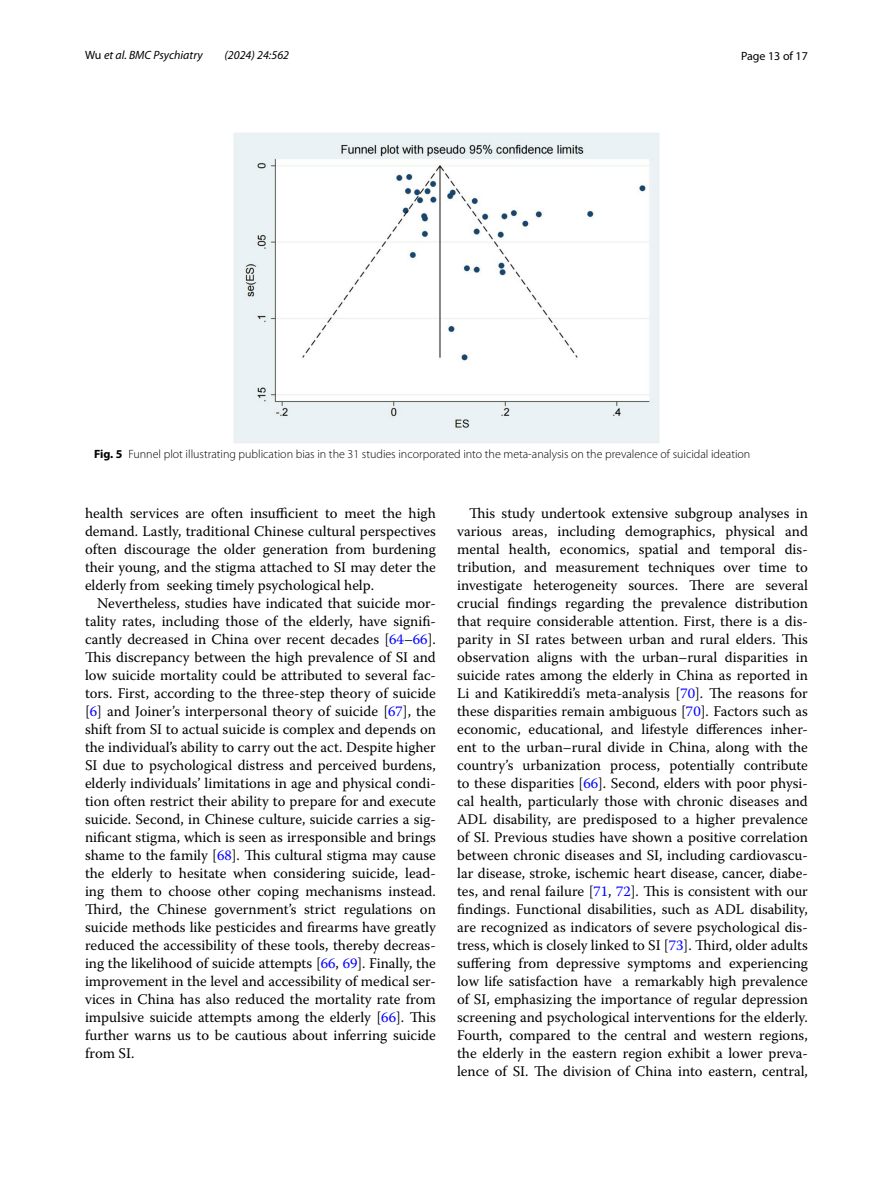
<style>
.page{position:relative;width:893px;height:1187px;background:#fff}
.page>*{position:absolute;margin:0;border:0;box-sizing:border-box;transform-origin:0 0}
.t1{font:14.7px/18px "Warnock Pro";color:#000;text-align:justify}
.t2{font:300 12px "Myriad Pro";color:#000}
.t3{font:italic 12px "Myriad Pro";color:#000}
.t4{font:12px "Myriad Pro";color:#000}
.s1{font-style:normal}
.s2{font-weight:700}
.s3{color:#00f}
</style>
<div class="page">
<img style="left:234px;top:133px;width:425px;height:310px">
<p class="t3" style="left:85px;top:48px;width:119px"><span class="s1">Wu</span> et al. BMC Psychiatry</p>
<p class="t3" style="left:225px;top:48px;width:66px">(2024) 24:562</p>
<p class="t4" style="left:741px;top:48px;width:68px">Page 13 of 17</p>
<p class="t2" style="left:94px;top:448px;width:658px"><span class="s2">Fig. 5</span> Funnel plot illustrating publication bias in the 31 studies incorporated into the meta-analysis on the prevalence of suicidal ideation</p>
<p class="t1" style="left:85px;top:503px;width:352px">health services are often insufficient to meet the high demand. Lastly, traditional Chinese cultural perspectives often discourage the older generation from burdening their young, and the stigma attached to SI may deter the elderly from seeking timely psychological help.</p>
<p class="t1" style="left:85px;top:593px;width:352px;text-indent:12px">Nevertheless, studies have indicated that suicide mor&shy;tality rates, including those of the elderly, have signifi&shy;cantly decreased in China over recent decades [<span class="s3">64</span>–<span class="s3">66</span>].<br>This discrepancy between the high prevalence of SI and low suicide mortality could be attributed to several fac&shy;tors. First, according to the three-step theory of suicide [<span class="s3">6</span>] and Joiner’s interpersonal theory of suicide [<span class="s3">67</span>], the shift from SI to actual suicide is complex and depends on the individual’s ability to carry out the act. Despite higher SI due to psychological distress and perceived burdens, elderly individuals’ limitations in age and physical condi&shy;tion often restrict their ability to prepare for and execute suicide. Second, in Chinese culture, suicide carries a sig&shy;nificant stigma, which is seen as irresponsible and brings shame to the family [<span class="s3">68</span>]. This cultural stigma may cause the elderly to hesitate when considering suicide, lead&shy;ing them to choose other coping mechanisms instead.<br>Third, the Chinese government’s strict regulations on suicide methods like pesticides and firearms have greatly reduced the accessibility of these tools, thereby decreas&shy;ing the likelihood of suicide attempts [<span class="s3">66</span>, <span class="s3">69</span>]. Finally, the improvement in the level and accessibility of medical ser&shy;vices in China has also reduced the mortality rate from impulsive suicide attempts among the elderly [<span class="s3">66</span>]. This further warns us to be cautious about inferring suicide from SI.</p>
<p class="t1" style="left:457px;top:503px;width:352px;text-indent:12px">This study undertook extensive subgroup analyses in various areas, including demographics, physical and mental health, economics, spatial and temporal dis&shy;tribution, and measurement techniques over time to investigate heterogeneity sources. There are several crucial findings regarding the prevalence distribution that require considerable attention. First, there is a dis&shy;parity in SI rates between urban and rural elders. This observation aligns with the urban–rural disparities in suicide rates among the elderly in China as reported in Li and Katikireddi’s meta-analysis [<span class="s3">70</span>]. The reasons for these disparities remain ambiguous [<span class="s3">70</span>]. Factors such as economic, educational, and lifestyle differences inher&shy;ent to the urban–rural divide in China, along with the country’s urbanization process, potentially contribute to these disparities [<span class="s3">66</span>]. Second, elders with poor physi&shy;cal health, particularly those with chronic diseases and ADL disability, are predisposed to a higher prevalence of SI. Previous studies have shown a positive correlation between chronic diseases and SI, including cardiovascu&shy;lar disease, stroke, ischemic heart disease, cancer, diabe&shy;tes, and renal failure [<span class="s3">71</span>, <span class="s3">72</span>]. This is consistent with our findings. Functional disabilities, such as ADL disability, are recognized as indicators of severe psychological dis&shy;tress, which is closely linked to SI [<span class="s3">73</span>]. Third, older adults suffering from depressive symptoms and experiencing low life satisfaction have a remarkably high prevalence of SI, emphasizing the importance of regular depression screening and psychological interventions for the elderly.<br>Fourth, compared to the central and western regions, the elderly in the eastern region exhibit a lower preva&shy;lence of SI. The division of China into eastern, central,</p>
</div>
